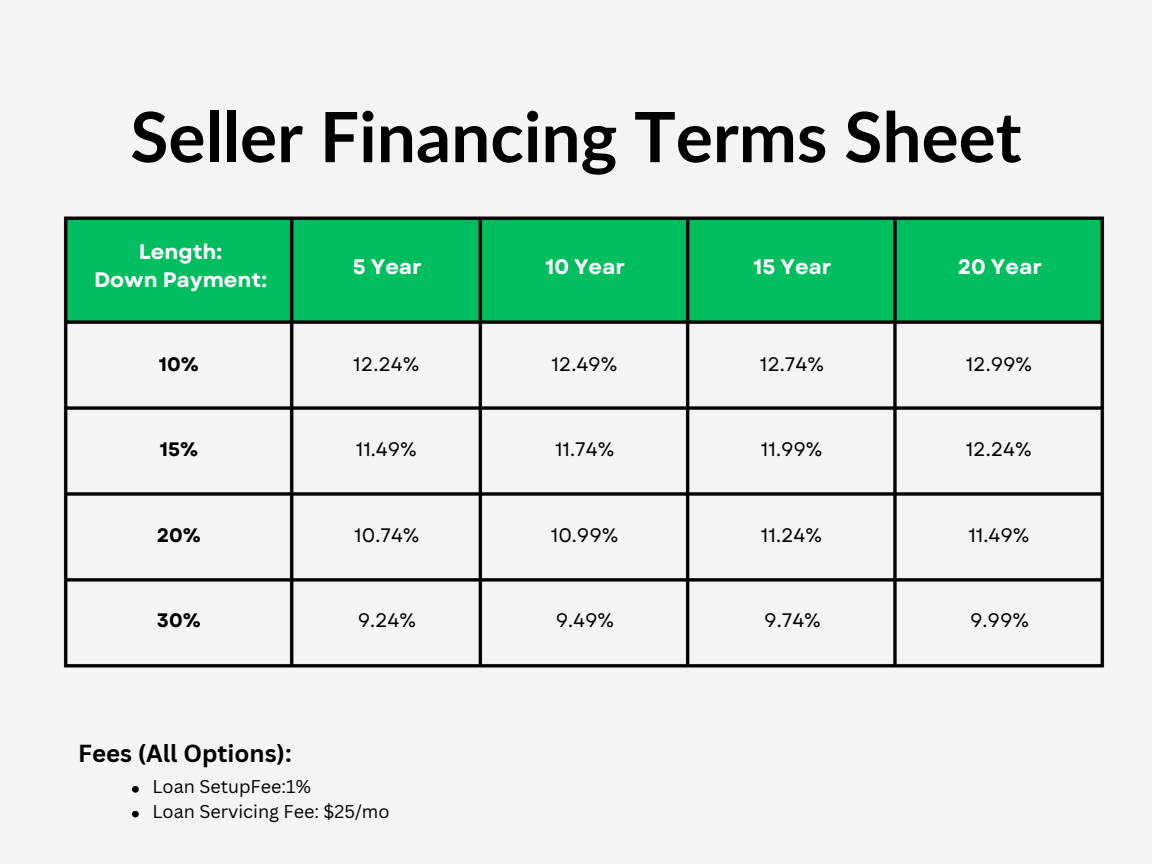
<style>
.page{position:relative;width:1152px;height:864px;background:#f4f4f4}
.page>*{position:absolute;margin:0;border:0;box-sizing:border-box;transform-origin:0 0}
.t1{font:700 69.45px "Lato";color:#000}
.t2{font:700 24px "Canva Sans";color:#000}
.t3{font:700 21px/28.2px "Garet";color:#fff;text-align:center}
.t4{font:19.5px "Garet";color:#000}
.t5{font:700 19.5px "Garet";color:#000}
.t6{font:18px "Canva Sans";color:#000}
</style>
<div class="page">
<img style="left:63px;top:216px;width:1042px;height:452px">
<div style="left:132px;top:786px;width:7px;height:7px;background:#000"></div>
<div style="left:132px;top:811px;width:7px;height:6px;background:#000"></div>
<h1 class="t1" style="left:130px;top:94px;width:893px">Seller Financing Terms Sheet</h1>
<h3 class="t3" style="left:94px;top:238px;width:174px">Length:<br>Down Payment:</h3>
<h3 class="t3" style="left:353px;top:252px;width:71px">5 Year</h3>
<h3 class="t3" style="left:546px;top:252px;width:81px">10 Year</h3>
<h3 class="t3" style="left:754px;top:252px;width:79px">15 Year</h3>
<h3 class="t3" style="left:958px;top:252px;width:86px">20 Year</h3>
<h3 class="t5" style="left:159px;top:350px;width:42px">10%</h3>
<h4 class="t4" style="left:353px;top:350px;width:68px">12.24%</h4>
<h4 class="t4" style="left:551px;top:350px;width:68px">12.49%</h4>
<h4 class="t4" style="left:760px;top:350px;width:66px">12.74%</h4>
<h4 class="t4" style="left:966px;top:350px;width:68px">12.99%</h4>
<h3 class="t5" style="left:160px;top:436px;width:40px">15%</h3>
<h4 class="t4" style="left:356px;top:435px;width:63px">11.49%</h4>
<h4 class="t4" style="left:555px;top:435px;width:61px">11.74%</h4>
<h4 class="t4" style="left:761px;top:435px;width:63px">11.99%</h4>
<h4 class="t4" style="left:966px;top:435px;width:68px">12.24%</h4>
<h3 class="t5" style="left:157px;top:521px;width:46px">20%</h3>
<h4 class="t4" style="left:354px;top:521px;width:67px">10.74%</h4>
<h4 class="t4" style="left:551px;top:521px;width:69px">10.99%</h4>
<h4 class="t4" style="left:761px;top:521px;width:63px">11.24%</h4>
<h4 class="t4" style="left:968px;top:521px;width:63px">11.49%</h4>
<h3 class="t5" style="left:157px;top:607px;width:45px">30%</h3>
<h4 class="t4" style="left:358px;top:606px;width:60px">9.24%</h4>
<h4 class="t4" style="left:556px;top:606px;width:60px">9.49%</h4>
<h4 class="t4" style="left:764px;top:606px;width:58px">9.74%</h4>
<h4 class="t4" style="left:970px;top:606px;width:60px">9.99%</h4>
<h2 class="t2" style="left:78px;top:736px;width:215px">Fees (All Options):</h2>
<p class="t6" style="left:152px;top:774px;width:160px">Loan SetupFee:1%</p>
<p class="t6" style="left:152px;top:799px;width:239px">Loan Servicing Fee: $25/mo</p>
</div>
